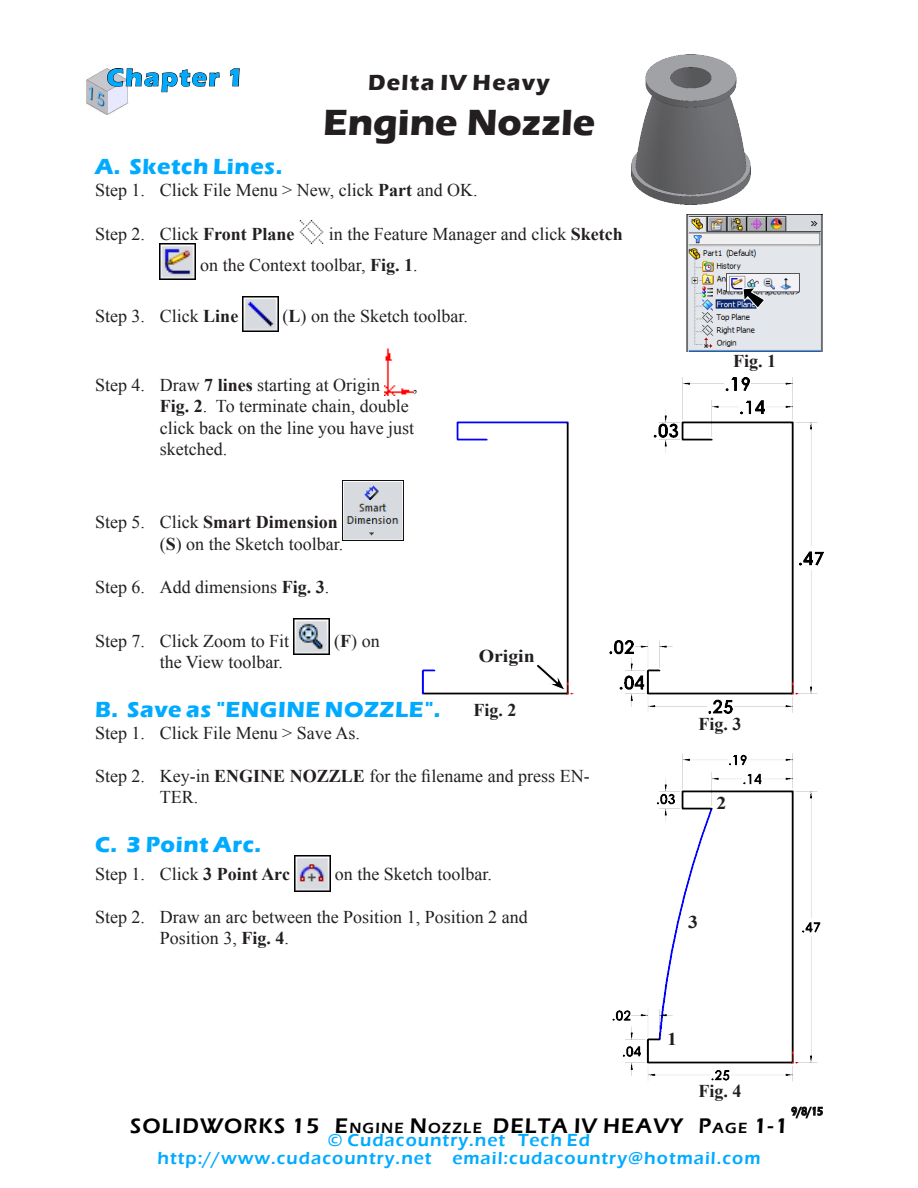
<style>
.page{position:relative;width:918px;height:1188px;background:#fff}
.page>*{position:absolute;margin:0;border:0;box-sizing:border-box;transform-origin:0 0}
.Headline{font:700 37.5px "Eras ITC";color:#231f20}
.Chapter_Number{font:700 25.5px "Eras ITC";letter-spacing:.06em;color:#00abff}
.Subhead_1{font:700 22.5px "Eras ITC";letter-spacing:.025em;color:#00abff}
.Set_of_Chapters{font:700 22.5px "Eras ITC";letter-spacing:.055em;color:#231f20}
.Page_Number{font:600 21.75px "Eras ITC";letter-spacing:.055em;color:#000}
.Body_text{font:18px/21.6px "Times New Roman";color:#231f20}
.Web{font:600 18px "Eras ITC";letter-spacing:.055em;color:#00abff}
.Fig_No{font:700 18px "Times New Roman";color:#231f20}
.Coor{font:700 18px "Times New Roman";color:#231f20;scale:1.1 1}
.Date{font:600 12px "Eras ITC";color:#000;scale:.8 1}
.s1{font-weight:700}
.s2{font-size:15.15px}
</style>
<div class="page">
<img style="left:299px;top:221px;width:25px;height:22px">
<img style="left:160px;top:244px;width:36px;height:36px">
<img style="left:243px;top:296px;width:35px;height:35px">
<img style="left:385px;top:348px;width:8px;height:30px">
<img style="left:342px;top:481px;width:43px;height:59px">
<img style="left:294px;top:618px;width:36px;height:36px">
<img style="left:294px;top:856px;width:36px;height:36px">
<img style="left:86px;top:68px;width:38px;height:46px">
<svg style="left:107px;top:68px;width:113px;height:38px"></svg>
<svg style="left:230px;top:68px;width:10px;height:19px"></svg>
<svg style="left:791px;top:1106px;width:32px;height:13px"></svg>
<img style="left:686px;top:215px;width:137px;height:137px">
<svg style="left:743px;top:287px;width:22px;height:22px"></svg>
<img style="left:610px;top:378px;width:214px;height:336px">
<img style="left:385px;top:378px;width:189px;height:317px">
<svg style="left:535px;top:663px;width:31px;height:28px"></svg>
<img style="left:612px;top:753px;width:209px;height:328px">
<img style="left:632px;top:55px;width:118px;height:149px">
<p class="Chapter_Number" style="left:107px;top:63px;width:138px">Chapter 1</p>
<p class="Set_of_Chapters" style="left:368px;top:70px;width:183px">Delta IV Heavy</p>
<p class="Headline" style="left:323px;top:101px;width:273px">Engine Nozzle</p>
<p class="Subhead_1" style="left:95px;top:154px;width:189px">A. Sketch Lines.</p>
<p class="Body_text" style="left:95px;top:179px;width:384px">Step 1. Click File Menu &gt; New, click <span class="s1">Part</span> and OK.</p>
<p class="Body_text" style="left:95px;top:223px;width:201px">Step 2. Click <span class="s1">Front Plane</span></p>
<p class="Body_text" style="left:200px;top:219px;width:424px;line-height:30.6px;text-indent:129px">in the Feature Manager and click <span class="s1">Sketch </span>on the Context toolbar, <span class="s1">Fig. 1</span>.</p>
<p class="Body_text" style="left:95px;top:305px;width:145px">Step 3. Click <span class="s1">Line</span></p>
<p class="Body_text" style="left:283px;top:305px;width:187px">(<span class="s1">L</span>) on the Sketch toolbar.</p>
<p class="Body_text" style="left:95px;top:374px;width:287px">Step 4. Draw <span class="s1">7 lines</span> starting at Origin</p>
<p class="Body_text" style="left:413px;top:374px;width:6px">,</p>
<p class="Body_text" style="left:160px;top:395px;width:256px"><span class="s1">Fig. 2</span>. To terminate chain, double click back on the line you have just sketched.</p>
<p class="Body_text" style="left:160px;top:511px;width:185px;text-indent:-65px">Step 5. Click <span class="s1">Smart Dimension </span>(<span class="s1">S</span>) on the Sketch toolbar.</p>
<p class="Body_text" style="left:95px;top:576px;width:236px">Step 6. Add dimensions <span class="s1">Fig. 3</span>.</p>
<p class="Body_text" style="left:95px;top:630px;width:196px">Step 7. Click Zoom to Fit</p>
<p class="Body_text" style="left:334px;top:630px;width:47px">(<span class="s1">F</span>) on</p>
<p class="Body_text" style="left:160px;top:651px;width:125px">the View toolbar.</p>
<p class="Subhead_1" style="left:95px;top:696px;width:347px">B. Save as "ENGINE NOZZLE".</p>
<p class="Body_text" style="left:95px;top:721px;width:266px">Step 1. Click File Menu &gt; Save As.</p>
<p class="Body_text" style="left:160px;top:765px;width:431px;text-indent:-65px">Step 2. Key-in <span class="s1">ENGINE NOZZLE</span> for the filename and press EN-<br>TER.</p>
<p class="Subhead_1" style="left:95px;top:831px;width:168px">C. 3 Point Arc.</p>
<p class="Body_text" style="left:95px;top:862px;width:196px">Step 1. Click <span class="s1">3 Point Arc</span></p>
<p class="Body_text" style="left:335px;top:862px;width:158px">on the Sketch toolbar.</p>
<p class="Body_text" style="left:160px;top:906px;width:369px;text-indent:-65px">Step 2. Draw an arc between the Position 1, Position 2 and<br>Position 3, <span class="s1">Fig. 4</span>.</p>
<p class="Coor" style="left:479px;top:644px;width:53px">Origin</p>
<p class="Fig_No" style="left:473px;top:698px;width:45px">Fig. 2</p>
<p class="Fig_No" style="left:733px;top:348px;width:45px">Fig. 1</p>
<p class="Fig_No" style="left:698px;top:711px;width:45px">Fig. 3</p>
<p class="Coor" style="left:717px;top:791px;width:11px">2</p>
<p class="Coor" style="left:688px;top:909px;width:11px">3</p>
<p class="Coor" style="left:667px;top:1027px;width:10px">1</p>
<p class="Fig_No" style="left:698px;top:1079px;width:45px">Fig. 4</p>
<p class="Date" style="left:791px;top:1104px;width:41px">9/8/15</p>
<p class="Page_Number" style="left:130px;top:1114px;width:659px">SOLIDWORKS 15 E<span class="s2">NGINE</span> N <span class="s2">OZZLE</span> DELTA IV HEAVY P<span class="s2">AGE</span> 1-1</p>
<p class="Web" style="left:328px;top:1130px;width:264px">© Cudacountry.net Tech Ed</p>
<p class="Web" style="left:158px;top:1148px;width:604px">http://www.cudacountry.net email:cudacountry@hotmail.com</p>
</div>
